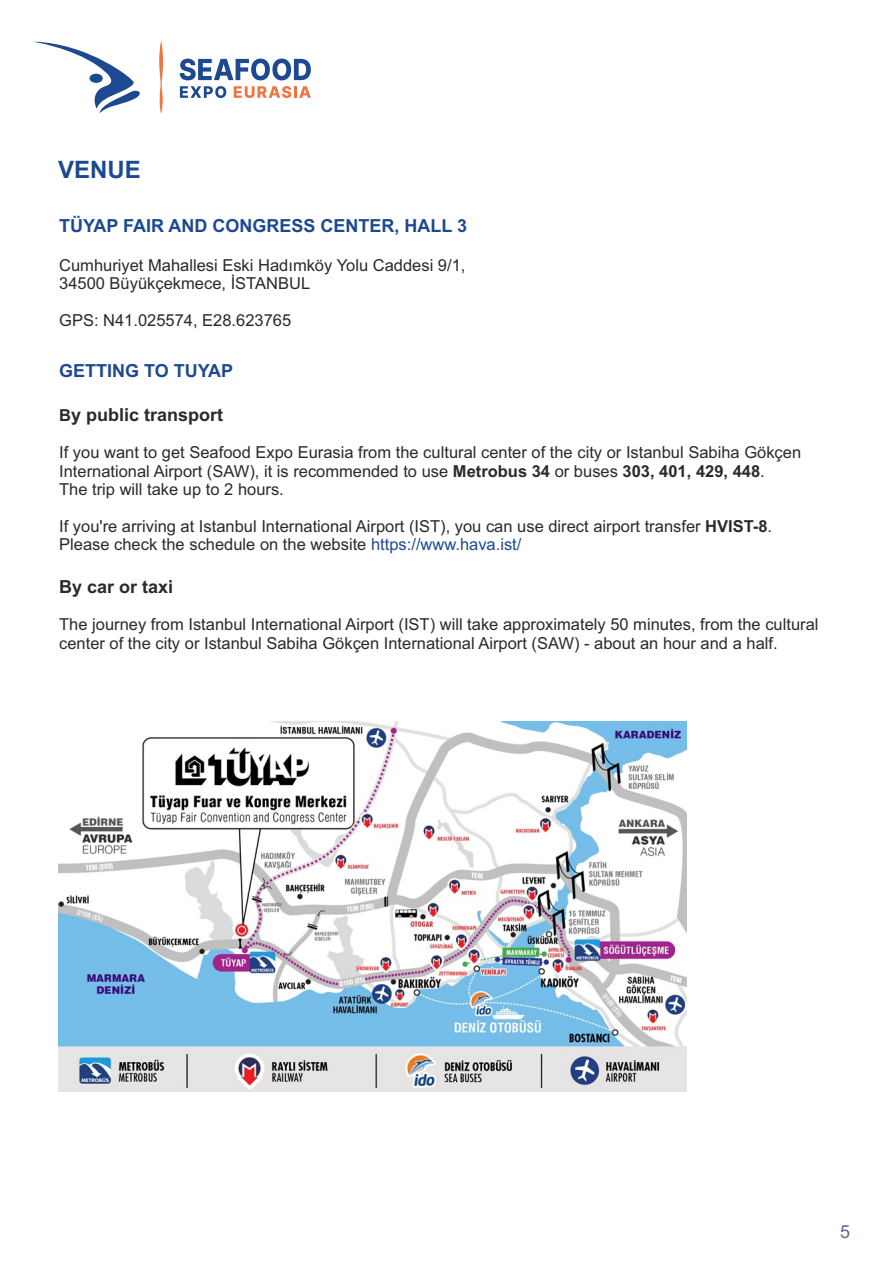
<style>
.page{position:relative;width:893px;height:1263px;background:#fff}
.page>*{position:absolute;margin:0;border:0;box-sizing:border-box;transform-origin:0 0}
.t1{font:700 24px "Arial";color:#1d4991}
.t2{font:700 18px "Arial";color:#1d4991}
.t3{font:700 18px "Arial";color:#2b2a29}
.t4{font:18px "Arial";color:#56698f}
.t5{font:16.5px/18.5px "Arial";color:#2b2a29}
.s1{font-size:16.5px}
.s2{font-weight:700}
.s3{color:#1d4991}
</style>
<div class="page">
<svg style="left:35px;top:42px;width:105px;height:71px"></svg>
<svg style="left:180px;top:86px;width:46px;height:12px"></svg>
<svg style="left:180px;top:59px;width:131px;height:21px"></svg>
<svg style="left:234px;top:86px;width:77px;height:12px"></svg>
<svg style="left:159px;top:42px;width:4px;height:71px"></svg>
<img style="left:59px;top:721px;width:627px;height:371px">
<h1 class="t1" style="left:58px;top:161px;width:84px">VENUE</h1>
<p class="t2" style="left:59px;top:219px;width:410px">TÜYAP FAIR AND CONGRESS CENTER, HALL 3</p>
<p class="t5" style="left:59px;top:257px;width:408px">Cumhuriyet Mahallesi Eski Hadımköy Yolu Caddesi 9/1,<br>34500 Büyükçekmece, İSTANBUL</p>
<p class="t5" style="left:59px;top:313px;width:234px">GPS: N41.025574, E28.623765</p>
<p class="t2" style="left:59px;top:364px;width:176px">GETTING TO TUYAP</p>
<p class="t3" style="left:59px;top:408px;width:165px"><span class="s1">B</span>y public transport</p>
<p class="t5" style="left:59px;top:445px;width:743px">If you want to get Seafood Expo Eurasia from the cultural center of the city or Istanbul Sabiha Gökçen<br>International Airport (SAW), it is recommended to use <span class="s2">Metrobus 34</span> or buses <span class="s2">303, 401, 429, 448</span>.<br>The trip will take up to 2 hours.</p>
<p class="t5" style="left:59px;top:518px;width:714px">If you're arriving at Istanbul International Airport (IST), you can use direct airport transfer <span class="s2">HVIST-8</span>.<br>Please check the schedule on the website <span class="s3">https://www.hava.ist/</span></p>
<p class="t3" style="left:59px;top:580px;width:116px">By car or taxi</p>
<p class="t5" style="left:59px;top:617px;width:761px">The journey from Istanbul International Airport (IST) will take approximately 50 minutes, from the cultural center of the city or Istanbul Sabiha Gökçen International Airport (SAW) - about an hour and a half.</p>
<p class="t4" style="left:840px;top:1225px;width:12px">5</p>
</div>
